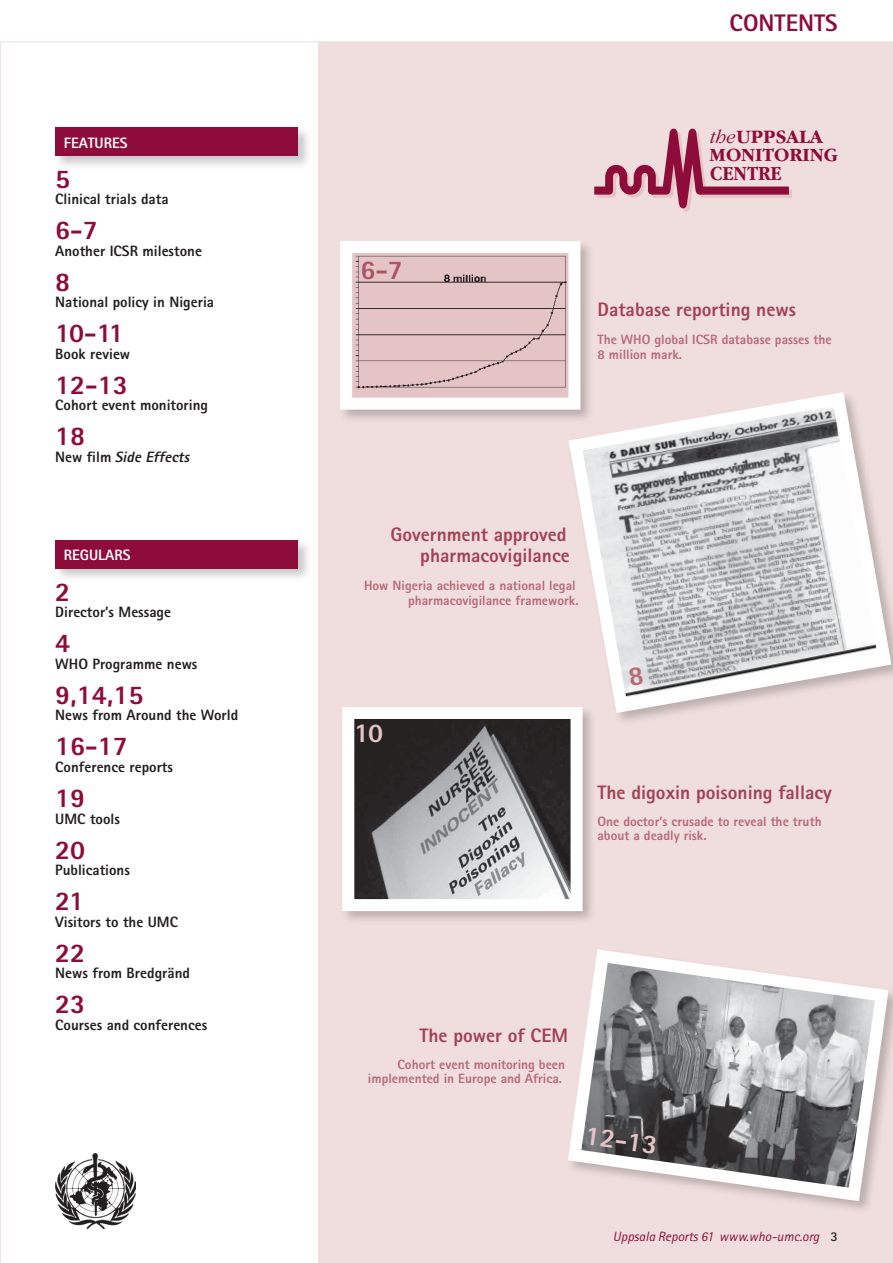
<style>
.page{position:relative;width:893px;height:1263px;background:#fff}
.page>*{position:absolute;margin:0;border:0;box-sizing:border-box;transform-origin:0 0}
.t1{font:800 27px "Rotis Sans Serif";color:#8e0c3a}
.t2{font:800 27px "Rotis Sans Serif";color:#e5c4c6}
.t3{font:800 27px "Rotis Sans Serif";color:#ad5564}
.t4{font:800 24px "Rotis Sans Serif";color:#8e0c3a}
.t5{font:700 20.55px "Garamond IT Cby BT";color:#8e0c3a;scale:.89 1}
.t6{font:800 19.5px/21px "Rotis Sans Serif";color:#a24155;text-align:right}
.t7{font:700 19.5px "Garamond IT Cby BT";color:#8e0c3a}
.t8{font:700 19.2px "Garamond IT Cby BT";color:#8e0c3a}
.t9{font:800 15px "Rotis Sans Serif";color:#231f20}
.t10{font:italic 800 15px "Rotis Sans Serif";color:#231f20}
.t11{font:800 15px "Rotis Sans Serif";color:#fff}
.t12{font:800 13.5px/15px "Rotis Sans Serif";color:#b86975}
.t13{font:italic 13.5px "Rotis Sans Serif";color:#8e0c3a}
.s1{font-style:normal}
.s2{font-weight:300;font-style:italic}
.s3{font-weight:700;font-style:normal;color:#231f20}
</style>
<div class="page">
<svg style="left:0;top:43px;width:1px;height:1220px"></svg>
<div style="left:319px;top:43px;width:574px;height:1220px;background:#f0dede"></div>
<div style="left:338px;top:239px;width:256px;height:185px;background:#231f20;opacity:.25"></div>
<img style="left:353px;top:254px;width:214px;height:141px">
<div style="left:340px;top:241px;width:240px;height:169px;border:12px solid #fff"></div>
<svg style="left:562px;top:385px;width:331px;height:335px"></svg>
<svg style="left:568px;top:949px;width:325px;height:259px"></svg>
<div style="left:340px;top:705px;width:257px;height:220px;background:#231f20;opacity:.25"></div>
<img style="left:355px;top:720px;width:215px;height:178px">
<div style="left:342px;top:707px;width:241px;height:204px;border:12px solid #fff"></div>
<div style="left:53px;top:538px;width:259px;height:45px;background:#231f20;opacity:.25"></div>
<div style="left:55px;top:540px;width:243px;height:28px;background:#8e0c3a"></div>
<div style="left:53px;top:125px;width:259px;height:45px;background:#231f20;opacity:.25"></div>
<div style="left:55px;top:128px;width:243px;height:28px;background:#8e0c3a"></div>
<svg style="left:594px;top:129px;width:198px;height:82px"></svg>
<img style="left:55px;top:1154px;width:81px;height:75px">
<hr style="left:0;top:42px;width:893px;height:1px;background:#f0dede">
<svg style="left:628px;top:666px;width:15px;height:20px"></svg>
<p class="t11" style="left:64px;top:133px;width:65px">FEATURES</p>
<h1 class="t1" style="left:55px;top:161px;width:17px">5</h1>
<p class="t9" style="left:55px;top:190px;width:115px">Clinical trials data</p>
<h1 class="t1" style="left:55px;top:213px;width:44px">6-7</h1>
<p class="t9" style="left:55px;top:241px;width:148px">Another ICSR milestone</p>
<h1 class="t1" style="left:55px;top:264px;width:17px">8</h1>
<p class="t9" style="left:55px;top:293px;width:160px">National policy in Nigeria</p>
<h1 class="t1" style="left:55px;top:316px;width:70px">10-11</h1>
<p class="t9" style="left:55px;top:344px;width:76px">Book review</p>
<h1 class="t1" style="left:55px;top:367px;width:74px">12-13</h1>
<p class="t9" style="left:55px;top:396px;width:154px">Cohort event monitoring</p>
<h1 class="t1" style="left:55px;top:419px;width:32px">18</h1>
<p class="t10" style="left:55px;top:447px;width:136px"><span class="s1">New film</span> Side Effects</p>
<p class="t11" style="left:64px;top:545px;width:68px">REGULARS</p>
<h1 class="t1" style="left:55px;top:575px;width:17px">2</h1>
<p class="t9" style="left:55px;top:603px;width:117px">Director’s Message</p>
<h1 class="t1" style="left:55px;top:626px;width:17px">4</h1>
<p class="t9" style="left:55px;top:654px;width:144px">WHO Programme news</p>
<h1 class="t1" style="left:55px;top:678px;width:90px">9,14,15</h1>
<p class="t9" style="left:55px;top:706px;width:185px">News from Around the World</p>
<h1 class="t1" style="left:55px;top:729px;width:74px">16-17</h1>
<p class="t9" style="left:55px;top:757px;width:119px">Conference reports</p>
<h1 class="t1" style="left:55px;top:781px;width:32px">19</h1>
<p class="t9" style="left:55px;top:809px;width:66px">UMC tools</p>
<h1 class="t1" style="left:55px;top:832px;width:32px">20</h1>
<p class="t9" style="left:55px;top:860px;width:76px">Publications</p>
<h1 class="t1" style="left:55px;top:884px;width:31px">21</h1>
<p class="t9" style="left:55px;top:912px;width:124px">Visitors to the UMC</p>
<h1 class="t1" style="left:55px;top:935px;width:32px">22</h1>
<p class="t9" style="left:55px;top:963px;width:136px">News from Bredgränd</p>
<h1 class="t1" style="left:55px;top:987px;width:32px">23</h1>
<p class="t9" style="left:55px;top:1015px;width:153px">Courses and conferences</p>
<h1 class="t3" style="left:360px;top:252px;width:44px">6-7</h1>
<h2 class="t4" style="left:730px;top:7px;width:97px">contents</h2>
<h3 class="t7" style="left:710px;top:126px;width:114px"><span class="s2">the</span>UPPSALA</h3>
<h3 class="t5" style="left:710px;top:162px;width:82px">CENTRE</h3>
<p class="t8" style="left:710px;top:144px;width:130px">MONITORING</p>
<h3 class="t6" style="left:597px;top:299px;width:200px">Database reporting news</h3>
<p class="t12" style="left:597px;top:332px;width:236px">The WHO global ICSR database passes the<br>8 million mark.</p>
<h3 class="t6" style="left:390px;top:524px;width:181px">Government approved pharmacovigilance</h3>
<p class="t12" style="left:364px;top:578px;width:216px;text-align:right">How Nigeria achieved a national legal pharmacovigilance framework.</p>
<h1 class="t2" style="left:354px;top:715px;width:31px">10</h1>
<h3 class="t6" style="left:597px;top:781px;width:236px">The digoxin poisoning fallacy</h3>
<p class="t12" style="left:597px;top:814px;width:226px;line-height:14.2px">One doctor’s crusade to reveal the truth about a deadly risk.</p>
<h3 class="t6" style="left:419px;top:1025px;width:150px">The power of CEM</h3>
<p class="t12" style="left:368px;top:1057px;width:199px;line-height:14.2px;text-align:right">Cohort event monitoring been implemented in Europe and Africa.</p>
<h1 class="t2" style="left:588px;top:1118px;width:74px;rotate:8deg">12-13</h1>
<p class="t13" style="left:613px;top:1228px;width:226px">Uppsala Reports 61 www.who-umc.org <span class="s3">3</span></p>
<p class="t13" style="left:700px;top:1228px;width:15px">49</p>
</div>
